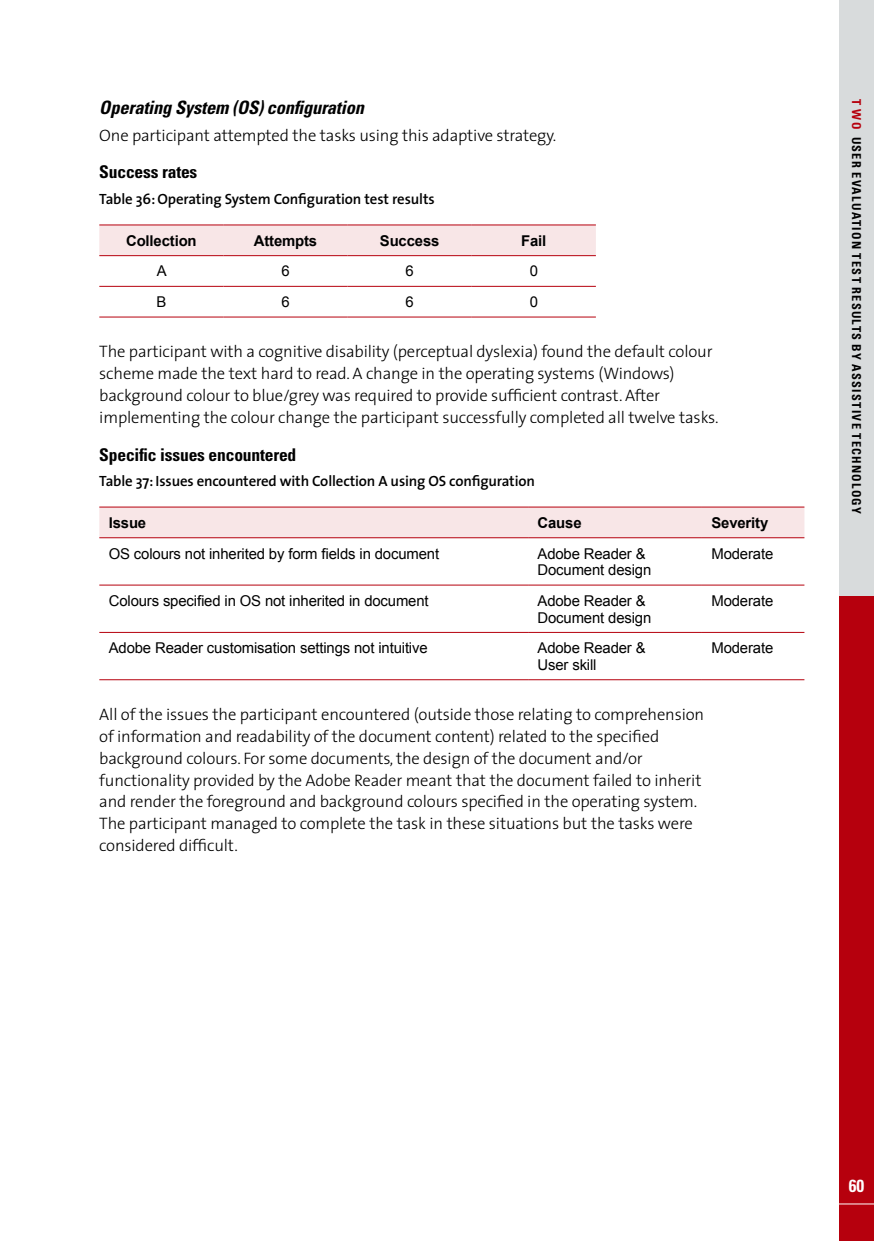
<style>
.page{position:relative;width:874px;height:1241px;background:#fff}
.page>*{position:absolute;margin:0;border:0;box-sizing:border-box;transform-origin:0 0}
.Heading_2{font:italic 700 condensed 18.38px "Univers";letter-spacing:-.01em;color:#000}
.Heading_3{font:700 condensed 17.5px "Univers";letter-spacing:-.01em;color:#000}
.t1{font:700 condensed 17.5px "Univers";color:#fff}
.Body_text{font:300 16.62px/21.9px "The Sans";letter-spacing:-.01em;color:#000}
.Body_text_1mm__use_a{font:300 16.62px "The Sans";letter-spacing:-.01em;color:#000}
.table_body_left{font:14.88px/16.6px "Arial";letter-spacing:-.01em;color:#000}
.t2{font:600 14.88px "The Sans";letter-spacing:-.01em;color:#000}
.tabel_header_centre{font:700 14.88px "Arial";letter-spacing:-.01em;color:#000}
.tabel_header_left{font:700 14.88px "Arial";letter-spacing:-.01em;color:#000}
.table_body_centre{font:14.88px "Arial";color:#000}
.t3{font:700 condensed 12.25px "Univers";letter-spacing:.11em;color:#000}
.s1{color:#b6000d}
</style>
<div class="page">
<div style="left:838px;top:595px;width:35px;height:645px;background:#b6000d"></div>
<div style="left:838px;top:0;width:35px;height:595px;background:#d8dbdc"></div>
<hr style="left:833px;top:1203px;width:40px;height:1px;background:#fff">
<svg style="left:99px;top:225px;width:496px;height:61px"></svg>
<hr style="left:99px;top:224px;width:124px;height:1px;background:#b6000d">
<hr style="left:223px;top:224px;width:124px;height:1px;background:#b6000d">
<hr style="left:347px;top:224px;width:124px;height:1px;background:#b6000d">
<hr style="left:471px;top:224px;width:124px;height:1px;background:#b6000d">
<hr style="left:99px;top:255px;width:124px;height:1px;background:#b6000d">
<hr style="left:223px;top:255px;width:124px;height:1px;background:#b6000d">
<hr style="left:347px;top:255px;width:124px;height:1px;background:#b6000d">
<hr style="left:471px;top:255px;width:124px;height:1px;background:#b6000d">
<hr style="left:99px;top:286px;width:124px;height:1px;background:#b6000d">
<hr style="left:223px;top:286px;width:124px;height:1px;background:#b6000d">
<hr style="left:347px;top:286px;width:124px;height:1px;background:#b6000d">
<hr style="left:471px;top:286px;width:124px;height:1px;background:#b6000d">
<hr style="left:99px;top:316px;width:124px;height:1px;background:#b6000d">
<hr style="left:223px;top:316px;width:124px;height:1px;background:#b6000d">
<hr style="left:347px;top:316px;width:124px;height:1px;background:#b6000d">
<hr style="left:471px;top:316px;width:124px;height:1px;background:#b6000d">
<div style="left:99px;top:507px;width:705px;height:30px;background:#f8e6e7"></div>
<svg style="left:99px;top:538px;width:705px;height:94px"></svg>
<hr style="left:99px;top:506px;width:429px;height:1px;background:#b6000d">
<hr style="left:528px;top:506px;width:173px;height:1px;background:#b6000d">
<hr style="left:701px;top:506px;width:103px;height:1px;background:#b6000d">
<hr style="left:99px;top:537px;width:429px;height:1px;background:#b6000d">
<hr style="left:528px;top:537px;width:173px;height:1px;background:#b6000d">
<hr style="left:701px;top:537px;width:103px;height:1px;background:#b6000d">
<hr style="left:99px;top:584px;width:429px;height:1px;background:#b6000d">
<hr style="left:528px;top:584px;width:173px;height:1px;background:#b6000d">
<hr style="left:701px;top:584px;width:103px;height:1px;background:#b6000d">
<hr style="left:99px;top:632px;width:429px;height:1px;background:#b6000d">
<hr style="left:528px;top:632px;width:173px;height:1px;background:#b6000d">
<hr style="left:701px;top:632px;width:103px;height:1px;background:#b6000d">
<hr style="left:99px;top:679px;width:429px;height:1px;background:#b6000d">
<hr style="left:528px;top:679px;width:173px;height:1px;background:#b6000d">
<hr style="left:701px;top:679px;width:103px;height:1px;background:#b6000d">
<h2 class="Heading_2" style="left:99px;top:96px;width:266px">Operating System (OS) configuration</h2>
<p class="Body_text_1mm__use_a" style="left:99px;top:121px;width:458px">One participant attempted the tasks using this adaptive strategy.</p>
<h3 class="Heading_3" style="left:99px;top:161px;width:100px">Success rates</h3>
<p class="t2" style="left:99px;top:186px;width:337px">Table 36: Operating System Configuration test results</p>
<p class="tabel_header_centre" style="left:126px;top:231px;width:72px">Collection</p>
<p class="tabel_header_centre" style="left:254px;top:231px;width:65px">Attempts</p>
<p class="tabel_header_centre" style="left:380px;top:231px;width:61px">Success</p>
<p class="tabel_header_centre" style="left:521px;top:231px;width:27px">Fail</p>
<p class="table_body_centre" style="left:157px;top:261px;width:11px">A</p>
<p class="table_body_centre" style="left:281px;top:261px;width:10px">6</p>
<p class="table_body_centre" style="left:405px;top:261px;width:10px">6</p>
<p class="table_body_centre" style="left:529px;top:261px;width:10px">0</p>
<p class="table_body_centre" style="left:156px;top:292px;width:11px">B</p>
<p class="table_body_centre" style="left:281px;top:292px;width:10px">6</p>
<p class="table_body_centre" style="left:405px;top:292px;width:10px">6</p>
<p class="table_body_centre" style="left:529px;top:292px;width:10px">0</p>
<p class="Body_text" style="left:99px;top:340px;width:620px">The participant with a cognitive disability (perceptual dyslexia) found the default colour scheme made the text hard to read. A change in the operating systems (Windows) background colour to blue/grey was required to provide sufficient contrast. After implementing the colour change the participant successfully completed all twelve tasks.</p>
<h3 class="Heading_3" style="left:99px;top:443px;width:198px">Specific issues encountered</h3>
<p class="t2" style="left:99px;top:468px;width:437px">Table 37: Issues encountered with Collection A using OS configuration</p>
<p class="tabel_header_left" style="left:109px;top:512px;width:39px">Issue</p>
<p class="tabel_header_left" style="left:537px;top:512px;width:46px">Cause</p>
<p class="tabel_header_left" style="left:711px;top:512px;width:58px">Severity</p>
<p class="table_body_left" style="left:109px;top:545px;width:332px">OS colours not inherited by form fields in document</p>
<p class="table_body_left" style="left:537px;top:545px;width:115px">Adobe Reader &amp;<br>Document design</p>
<p class="table_body_left" style="left:711px;top:545px;width:63px">Moderate</p>
<p class="table_body_left" style="left:109px;top:592px;width:321px">Colours specified in OS not inherited in document</p>
<p class="table_body_left" style="left:537px;top:592px;width:115px">Adobe Reader &amp;<br>Document design</p>
<p class="table_body_left" style="left:711px;top:592px;width:63px">Moderate</p>
<p class="table_body_left" style="left:109px;top:639px;width:320px">Adobe Reader customisation settings not intuitive</p>
<p class="table_body_left" style="left:537px;top:639px;width:110px">Adobe Reader &amp;<br>User skill</p>
<p class="table_body_left" style="left:711px;top:639px;width:63px">Moderate</p>
<p class="Body_text" style="left:99px;top:702px;width:606px">All of the issues the participant encountered (outside those relating to comprehension of information and readability of the document content) related to the specified background colours. For some documents, the design of the document and/or functionality provided by the Adobe Reader meant that the document failed to inherit and render the foreground and background colours specified in the operating system.<br>The participant managed to complete the task in these situations but the tasks were considered difficult.</p>
<p class="t3" style="left:863px;top:99px;width:97px;rotate:90deg"><span class="s1">T WO</span> User evalua</p>
<p class="t3" style="left:863px;top:220px;width:235px;rotate:90deg">tion test resul ts by Assistive Techn</p>
<p class="t3" style="left:863px;top:474px;width:41px;rotate:90deg">ology</p>
<p class="t1" style="left:848px;top:1174px;width:17px">60</p>
</div>
